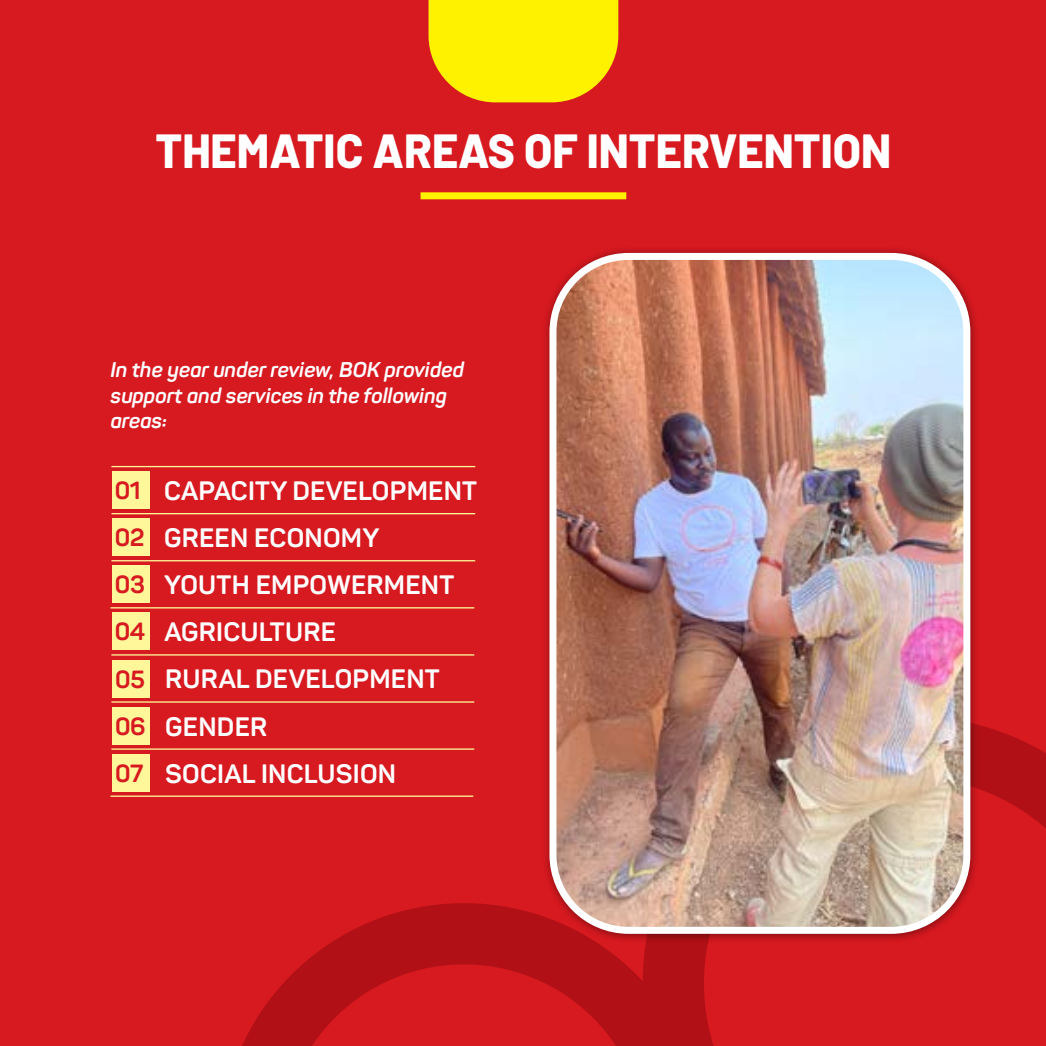
<style>
.page{position:relative;width:1046px;height:1046px;background:#d71920}
.page>*{position:absolute;margin:0;border:0;box-sizing:border-box;transform-origin:0 0}
.t1{font:800 47.77px "Barlow";color:#fff;scale:.95 1}
.t2{font:700 26.25px/47.1px "Panton";letter-spacing:.01em;color:#fff}
.t3{font:700 24.5px "Panton";letter-spacing:-.02em;color:#d71920}
.t4{font:italic 700 21px/25.2px "Panton";color:#fff}
</style>
<div class="page">
<hr style="left:111px;top:513px;width:364px;height:1px;background:#fff799">
<hr style="left:111px;top:701px;width:363px;height:2px;background:#fff799">
<svg style="left:708px;top:725px;width:338px;height:321px"></svg>
<svg style="left:242px;top:903px;width:466px;height:143px"></svg>
<div style="left:542px;top:246px;width:438px;height:696px;background:#000;opacity:.4"></div>
<img style="left:553px;top:256px;width:414px;height:674px">
<div style="left:549px;top:253px;width:421px;height:681px;border:7px solid #fff;border-radius:76px"></div>
<hr style="left:111px;top:466px;width:364px;height:1px;background:#fff799">
<hr style="left:111px;top:654px;width:363px;height:1px;background:#fff799">
<hr style="left:111px;top:560px;width:364px;height:1px;background:#fff799">
<hr style="left:111px;top:748px;width:363px;height:2px;background:#fff799">
<hr style="left:110px;top:607px;width:364px;height:1px;background:#fff799">
<hr style="left:110px;top:795px;width:363px;height:2px;background:#fff799">
<div style="left:112px;top:471px;width:37px;height:38px;background:#fff799"></div>
<div style="left:112px;top:660px;width:38px;height:38px;background:#fff799"></div>
<div style="left:112px;top:518px;width:37px;height:38px;background:#fff799"></div>
<div style="left:112px;top:707px;width:38px;height:37px;background:#fff799"></div>
<div style="left:112px;top:565px;width:37px;height:38px;background:#fff799"></div>
<div style="left:112px;top:754px;width:38px;height:37px;background:#fff799"></div>
<div style="left:112px;top:612px;width:37px;height:38px;background:#fff799"></div>
<div style="left:420px;top:192px;width:206px;height:7px;background:#fff200"></div>
<svg style="left:428px;top:0;width:190px;height:102px;background:#fadc03"></svg>
<h1 class="t1" style="left:156px;top:115px;width:776px">THEMATIC AREAS OF INTERVENTION</h1>
<p class="t4" style="left:110px;top:357px;width:355px">In the year under review, BOK provided support and services in the following areas:</p>
<p class="t3" style="left:115px;top:476px;width:27px">01</p>
<p class="t3" style="left:115px;top:522px;width:31px">02</p>
<p class="t3" style="left:115px;top:569px;width:32px">03</p>
<p class="t3" style="left:115px;top:616px;width:32px">04</p>
<p class="t3" style="left:115px;top:664px;width:31px">05</p>
<p class="t3" style="left:115px;top:711px;width:32px">06</p>
<p class="t3" style="left:115px;top:758px;width:30px">07</p>
<p class="t2" style="left:164px;top:467px;width:314px">CAPACITY DEVELOPMENT<br>GREEN ECONOMY<br>YOUTH EMPOWERMENT<br>AGRICULTURE<br>RURAL DEVELOPMENT<br>GENDER<br>SOCIAL INCLUSION</p>
</div>
